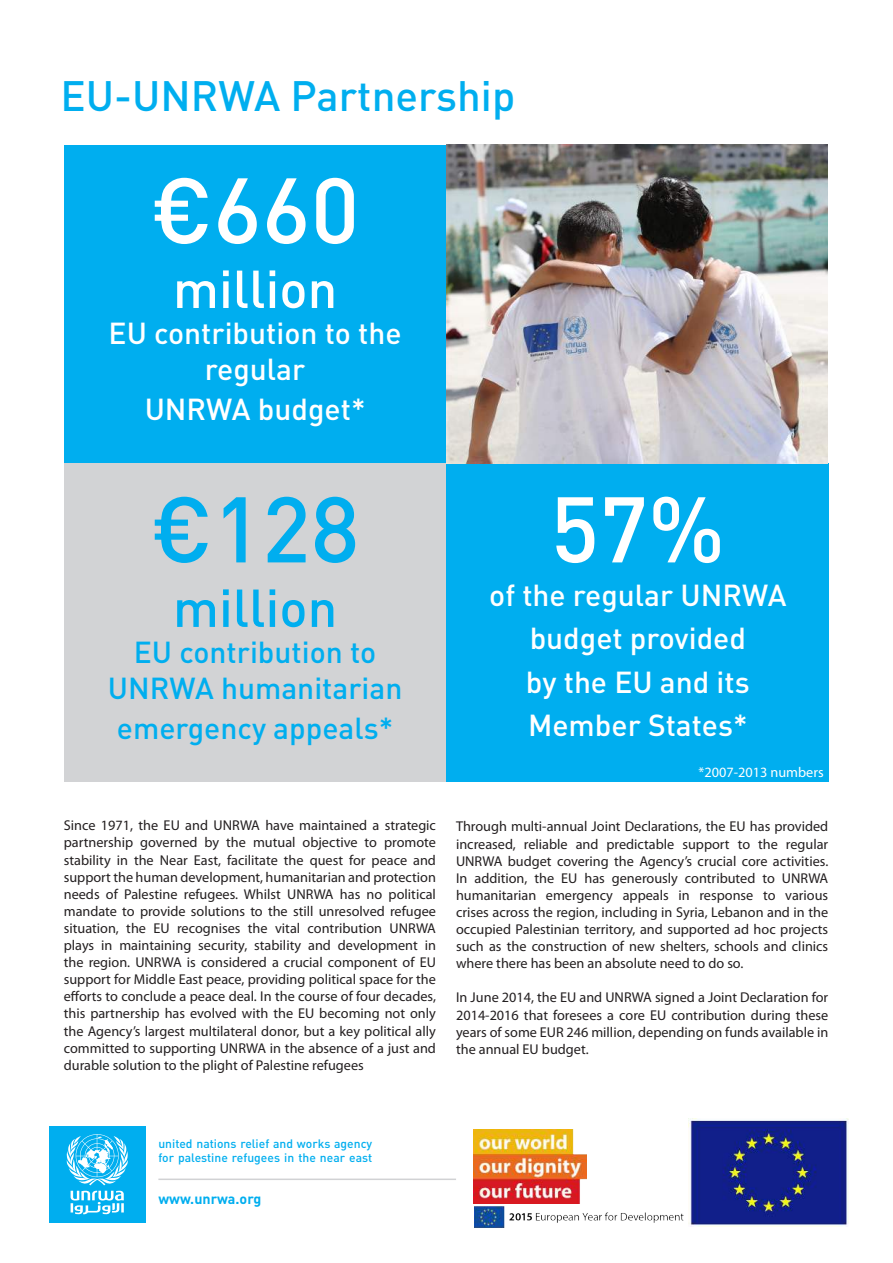
<style>
.page{position:relative;width:893px;height:1263px;background:#fff}
.page>*{position:absolute;margin:0;border:0;box-sizing:border-box;transform-origin:0 0}
.t1{font:500 91.5px "DIN Pro";color:#fff}
.t2{font:500 91.5px "DIN Pro";color:#00aeef}
.t3{font:500 52.5px "DIN Pro";color:#fff}
.t4{font:500 52.5px "DIN Pro";color:#00aeef}
.t5{font:500 42px "DIN Pro";color:#00aeef}
.t6{font:500 30px/43.5px "DIN Pro";color:#fff;text-align:center}
.t7{font:500 30px/36px "DIN Pro";color:#00aeef;text-align:center}
.t8{font:14.25px/17.1px "Myriad Pro";color:#231f20;text-align:justify}
.t9{font:14.25px "Myriad Pro";color:#fff}
.t10{font:700 14.25px "DIN";color:#00aeef}
.t11{font:500 12.15px/14.5px "DIN Pro";color:#00aeef}
</style>
<div class="page">
<img style="left:689px;top:1118px;width:159px;height:109px">
<img style="left:473px;top:1129px;width:114px;height:75px">
<img style="left:474px;top:1199px;width:209px;height:29px">
<div style="left:49px;top:1126px;width:97px;height:96px;background:#00aeef"></div>
<svg style="left:71px;top:1191px;width:53px;height:23px"></svg>
<svg style="left:67px;top:1134px;width:61px;height:51px"></svg>
<hr style="left:158px;top:1178px;width:298px;height:2px;background:#d1d2d4">
<div style="left:64px;top:145px;width:382px;height:318px;background:#00aeef"></div>
<div style="left:64px;top:463px;width:382px;height:319px;background:#d2d3d5"></div>
<div style="left:446px;top:463px;width:383px;height:319px;background:#00aeef"></div>
<img style="left:446px;top:145px;width:381px;height:318px">
<h3 class="t5" style="left:61px;top:67px;width:456px">EU-UNRWA Partnership</h3>
<h1 class="t1" style="left:151px;top:148px;width:210px">€660</h1>
<h2 class="t3" style="left:173px;top:253px;width:166px">million</h2>
<h3 class="t6" style="left:109px;top:314px;width:295px;line-height:36px">EU contribution to the regular</h3>
<h3 class="t6" style="left:145px;top:386px;width:222px">UNRWA budget*</h3>
<h1 class="t2" style="left:151px;top:467px;width:210px">€128</h1>
<h2 class="t4" style="left:173px;top:572px;width:166px">million</h2>
<h3 class="t7" style="left:108px;top:633px;width:296px">EU contribution to<br>UNRWA humanitarian</h3>
<h3 class="t7" style="left:117px;top:708px;width:278px">emergency appeals*</h3>
<h1 class="t1" style="left:551px;top:467px;width:176px">57%</h1>
<h3 class="t6" style="left:489px;top:572px;width:299px">of the regular UNRWA budget provided<br>by the EU and its<br>Member States*</h3>
<p class="t9" style="left:699px;top:764px;width:126px">*2007-2013 numbers</p>
<p class="t8" style="left:64px;top:817px;width:374px">Since 1971, the EU and UNRWA have maintained a strategic partnership governed by the mutual objective to promote stability in the Near East, facilitate the quest for peace and support the human development, humanitarian and protection needs of Palestine refugees. Whilst UNRWA has no political mandate to provide solutions to the still unresolved refugee situation, the EU recognises the vital contribution UNRWA plays in maintaining security, stability and development in the region. UNRWA is considered a crucial component of EU support for Middle East peace, providing political space for the efforts to conclude a peace deal. In the course of four decades, this partnership has evolved with the EU becoming not only the Agency’s largest multilateral donor, but a key political ally committed to supporting UNRWA in the absence of a just and durable solution to the plight of Palestine refugees</p>
<p class="t8" style="left:456px;top:818px;width:374px">Through multi-annual Joint Declarations, the EU has provided increased, reliable and predictable support to the regular UNRWA budget covering the Agency’s crucial core activities.<br>In addition, the EU has generously contributed to UNRWA humanitarian emergency appeals in response to various crises across the region, including in Syria, Lebanon and in the occupied Palestinian territory, and supported ad hoc projects such as the construction of new shelters, schools and clinics where there has been an absolute need to do so.</p>
<p class="t8" style="left:456px;top:989px;width:374px">In June 2014, the EU and UNRWA signed a Joint Declaration for 2014-2016 that foresees a core EU contribution during these years of some EUR 246 million, depending on funds available in the annual EU budget.</p>
<p class="t11" style="left:158px;top:1136px;width:215px">united nations relief and works agency for palestine refugees in the near east</p>
<p class="t10" style="left:158px;top:1189px;width:104px">www.unrwa.org</p>
</div>
